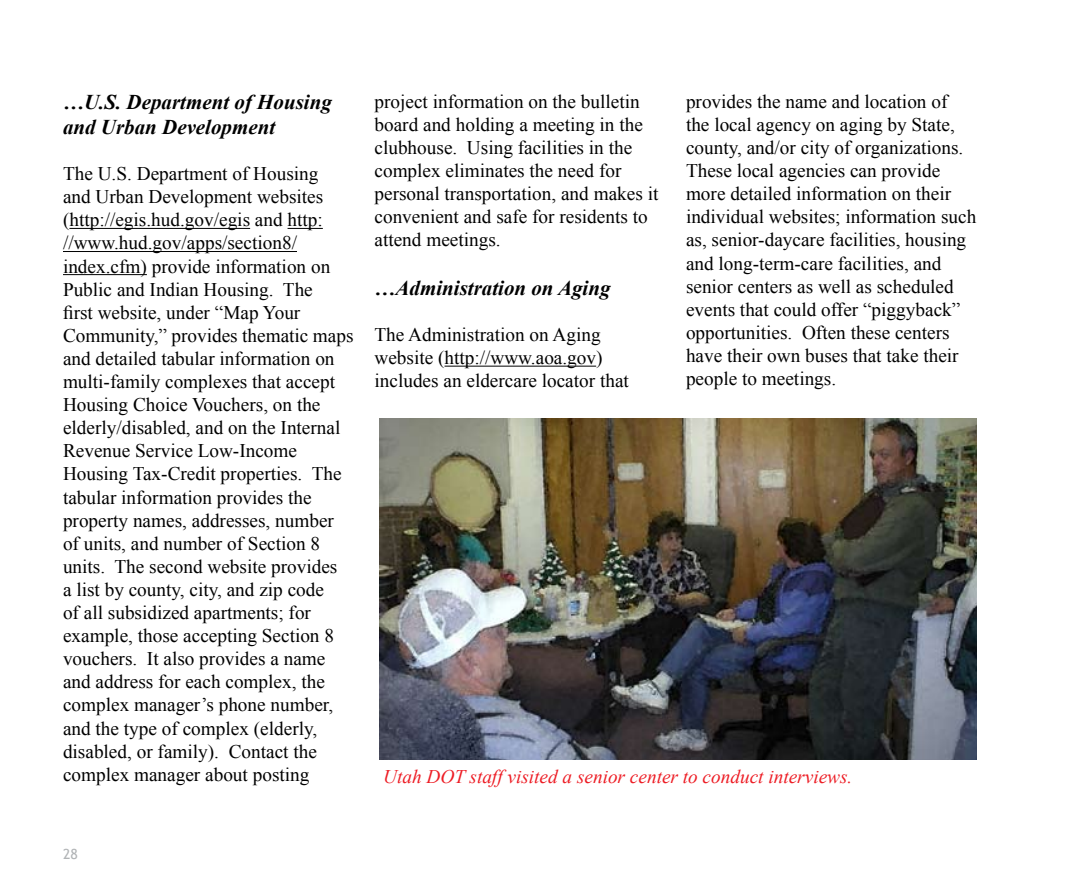
<style>
.page{position:relative;width:1071px;height:882px;background:#fff}
.page>*{position:absolute;margin:0;border:0;box-sizing:border-box;transform-origin:0 0}
.Body_Text{font:italic 700 21px/25.2px "Times New Roman";color:#000}
.t1{font:19.25px/23.1px "Times New Roman";color:#000}
.t2{font:italic 19.25px "Times New Roman";color:#ed1c24}
.t3{font:14px "Trebuchet MS";color:#b1b4b6}
</style>
<div class="page">
<hr style="left:69px;top:228px;width:181px;height:1px;background:#000">
<hr style="left:288px;top:228px;width:35px;height:1px;background:#000">
<hr style="left:63px;top:251px;width:234px;height:1px;background:#000">
<hr style="left:63px;top:274px;width:84px;height:1px;background:#000">
<hr style="left:445px;top:366px;width:151px;height:1px;background:#000">
<img style="left:380px;top:419px;width:596px;height:341px">
<p class="Body_Text" style="left:63px;top:89px;width:270px">…U.S. Department of Housing and Urban Development</p>
<p class="t1" style="left:63px;top:162px;width:292px">The U.S. Department of Housing<br>and Urban Development websites (http://egis.hud.gov/egis and http: //www.hud.gov/apps/section8/ index.cfm) provide information on Public and Indian Housing. The<br>first website, under “Map Your Community,” provides thematic maps and detailed tabular information on multi-family complexes that accept Housing Choice Vouchers, on the elderly/disabled, and on the Internal Revenue Service Low-Income Housing Tax-Credit properties. The tabular information provides the property names, addresses, number of units, and number of Section 8 units. The second website provides<br>a list by county, city, and zip code<br>of all subsidized apartments; for example, those accepting Section 8 vouchers. It also provides a name and address for each complex, the complex manager’s phone number, and the type of complex (elderly, disabled, or family). Contact the complex manager about posting</p>
<p class="t1" style="left:374px;top:90px;width:285px">project information on the bulletin board and holding a meeting in the clubhouse. Using facilities in the complex eliminates the need for personal transportation, and makes it convenient and safe for residents to attend meetings.</p>
<p class="Body_Text" style="left:374px;top:275px;width:238px">…Administration on Aging</p>
<p class="t1" style="left:374px;top:323px;width:256px">The Administration on Aging website (http://www.aoa.gov) includes an eldercare locator that</p>
<p class="t1" style="left:686px;top:90px;width:292px">provides the name and location of<br>the local agency on aging by State, county, and/or city of organizations.<br>These local agencies can provide more detailed information on their individual websites; information such as, senior-daycare facilities, housing and long-term-care facilities, and senior centers as well as scheduled events that could offer “piggyback” opportunities. Often these centers have their own buses that take their people to meetings.</p>
<p class="t2" style="left:383px;top:764px;width:471px">Utah DOT staff visited a senior center to conduct interviews.</p>
<p class="t3" style="left:63px;top:846px;width:8px">28</p>
</div>
